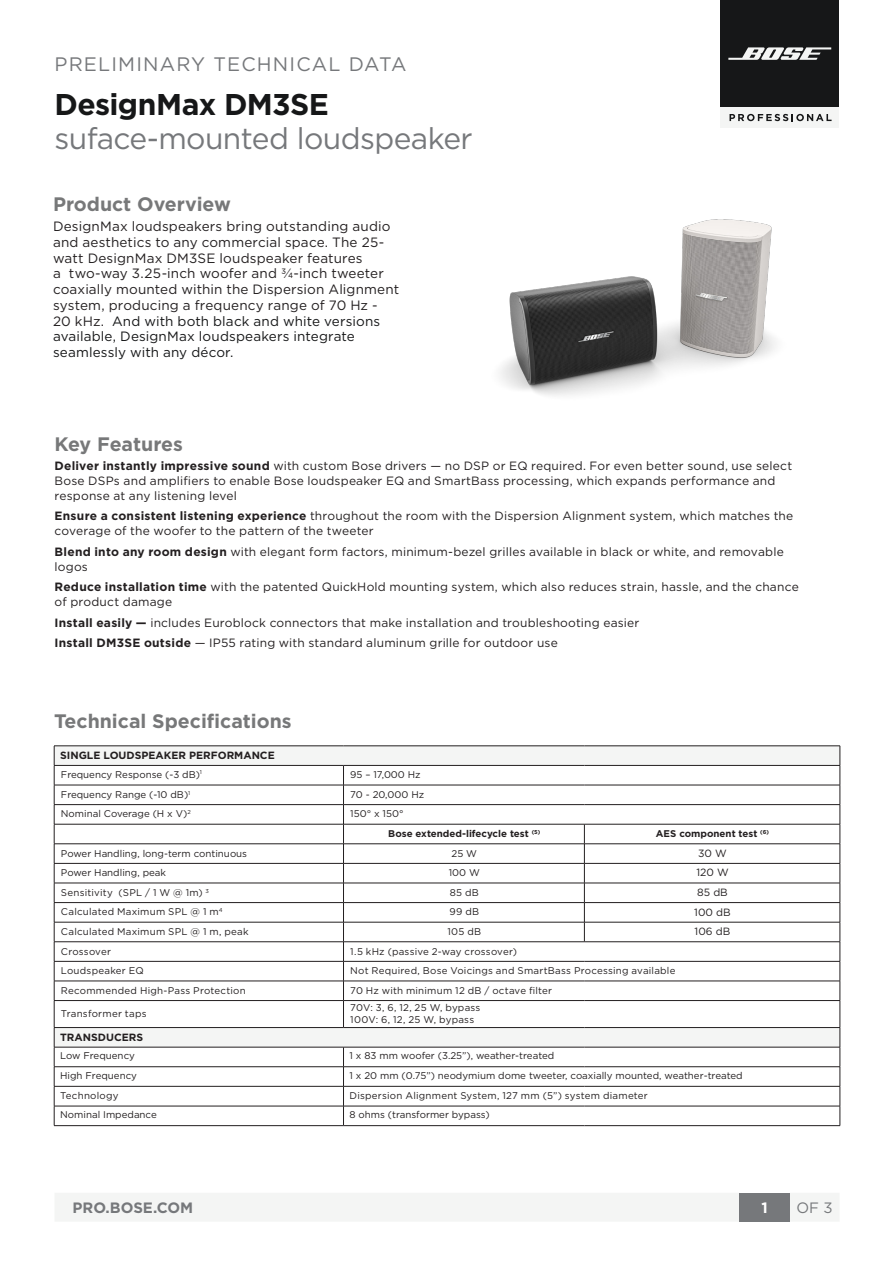
<style>
.page{position:relative;width:893px;height:1263px;background:#fff}
.page>*{position:absolute;margin:0;border:0;box-sizing:border-box;transform-origin:0 0}
.t1{font:30px "Gotham";letter-spacing:-.02em;color:#76787b}
.t2{font:700 30px "Gotham";letter-spacing:-.02em;color:#161718}
.Text_Headers{font:700 19.5px "Gotham";color:#777879}
.t3{font:19.5px "Gotham";letter-spacing:.06em;color:#76787b}
.t4{font:700 15px "Gotham";color:#76787b}
.t5{font:15px "Gotham";color:#76787b}
.t6{font:700 15px "Gotham";color:#fff}
.Body{font:13.5px/15.8px "Gotham";letter-spacing:.01em;color:#231f20}
.Text_Plain_Bulleted{font:12px/15px "Gotham";letter-spacing:.015em;color:#231f20}
.Text_Table_Heading{font:700 10.5px "Gotham";color:#231f20}
.Text_Plain_Table_Cel{font:10.5px "Gotham";color:#231f20}
.Text_Plain_Table_Cel-2{font:9.75px "Gotham";color:#231f20}
.Text_Table_Heading-2{font:9.75px "Gotham";letter-spacing:.015em;color:#231f20}
.Text_Plain_Table_Cel-3{font:9.75px/12px "Gotham";letter-spacing:.025em;color:#231f20}
.Text_Plain_Table_Cel-4{font:9.75px "Gotham";letter-spacing:.02em;color:#231f20}
.Text_Plain_Table_Cel-5{font:700 9.75px "Gotham";color:#231f20}
.s1{color:#161718}
.s2{font-weight:700}
</style>
<div class="page">
<div style="left:721px;top:0;width:118px;height:128px;background:#161718"></div>
<div style="left:721px;top:108px;width:118px;height:20px;background:#f4f5f4"></div>
<svg style="left:729px;top:114px;width:103px;height:7px"></svg>
<svg style="left:728px;top:47px;width:103px;height:13px"></svg>
<div style="left:55px;top:1193px;width:784px;height:29px;background:#f4f5f4"></div>
<div style="left:739px;top:1193px;width:50px;height:29px;background:#76787b"></div>
<hr style="left:54px;top:745px;width:289px;height:1px;background:#231f20">
<hr style="left:343px;top:745px;width:241px;height:1px;background:#231f20">
<hr style="left:584px;top:745px;width:256px;height:1px;background:#231f20">
<svg style="left:54px;top:746px;width:787px;height:379px"></svg>
<hr style="left:584px;top:1106px;width:256px;height:1px;background:#231f20">
<hr style="left:54px;top:1125px;width:289px;height:1px;background:#231f20">
<hr style="left:343px;top:1125px;width:241px;height:1px;background:#231f20">
<hr style="left:584px;top:1125px;width:256px;height:1px;background:#231f20">
<img style="left:500px;top:219px;width:276px;height:177px">
<p class="t3" style="left:55px;top:51px;width:354px">PRELIMINARY TECHNICAL DATA</p>
<p class="t2" style="left:55px;top:84px;width:276px">DesignMax DM3SE</p>
<p class="t1" style="left:55px;top:119px;width:420px">suface-mounted loudspeaker</p>
<p class="Text_Headers" style="left:53px;top:191px;width:179px">Product Overview</p>
<p class="Body" style="left:53px;top:218px;width:348px">DesignMax loudspeakers bring outstanding audio and aesthetics to any commercial space. The 25- watt DesignMax DM3SE loudspeaker features<br>a two-way 3.25-inch woofer and ¾-inch tweeter coaxially mounted within the Dispersion Alignment system, producing a frequency range of 70 Hz -<br>20 kHz. <span class="s1">And with both black and white versions available, DesignMax loudspeakers integrate seamlessly with any décor.</span></p>
<p class="Text_Headers" style="left:55px;top:431px;width:130px">Key Features</p>
<p class="Text_Plain_Bulleted" style="left:55px;top:458px;width:739px"><span class="s2">Deliver instantly impressive sound</span> with custom Bose drivers — no DSP or EQ required. For even better sound, use select<br>Bose DSPs and amplifiers to enable Bose loudspeaker EQ and SmartBass processing, which expands performance and response at any listening level</p>
<p class="Text_Plain_Bulleted" style="left:55px;top:508px;width:740px"><span class="s2">Ensure a consistent listening experience</span> throughout the room with the Dispersion Alignment system, which matches the coverage of the woofer to the pattern of the tweeter</p>
<p class="Text_Plain_Bulleted" style="left:55px;top:544px;width:731px"><span class="s2">Blend into any room design</span> with elegant form factors, minimum-bezel grilles available in black or white, and removable logos</p>
<p class="Text_Plain_Bulleted" style="left:55px;top:579px;width:746px"><span class="s2">Reduce installation time</span> with the patented QuickHold mounting system, which also reduces strain, hassle, and the chance of product damage</p>
<p class="Text_Plain_Bulleted" style="left:55px;top:615px;width:586px"><span class="s2">Install easily —</span> includes Euroblock connectors that make installation and troubleshooting easier</p>
<p class="Text_Plain_Bulleted" style="left:55px;top:635px;width:505px"><span class="s2">Install DM3SE outside</span> — IP55 rating with standard aluminum grille for outdoor use</p>
<p class="Text_Headers" style="left:54px;top:708px;width:239px">Technical Specifications</p>
<p class="Text_Table_Heading" style="left:60px;top:748px;width:216px">SINGLE LOUDSPEAKER PERFORMANCE</p>
<p class="Text_Plain_Table_Cel-2" style="left:61px;top:768px;width:143px">Frequency Response (-3 dB)<sup>1</sup></p>
<p class="Text_Plain_Table_Cel-2" style="left:350px;top:768px;width:72px">95 – 17,000 Hz</p>
<p class="Text_Table_Heading-2" style="left:61px;top:788px;width:131px">Frequency Range (-10 dB)<sup>1</sup></p>
<p class="Text_Plain_Table_Cel-2" style="left:350px;top:788px;width:75px">70 - 20,000 Hz</p>
<p class="Text_Table_Heading-2" style="left:61px;top:808px;width:131px">Nominal Coverage (H x V)<sup>2</sup></p>
<p class="Text_Plain_Table_Cel-2" style="left:350px;top:808px;width:55px">150° x 150°</p>
<p class="Text_Plain_Table_Cel-5" style="left:388px;top:827px;width:154px">Bose extended-lifecycle test <sup>(5)</sup></p>
<p class="Text_Plain_Table_Cel-5" style="left:656px;top:827px;width:115px">AES component test <sup>(6)</sup></p>
<p class="Text_Table_Heading-2" style="left:61px;top:847px;width:188px">Power Handling, long-term continuous</p>
<p class="Text_Plain_Table_Cel-2" style="left:452px;top:847px;width:27px">25 W</p>
<p class="Text_Plain_Table_Cel" style="left:698px;top:846px;width:30px">30 W</p>
<p class="Text_Table_Heading-2" style="left:61px;top:866px;width:107px">Power Handling, peak</p>
<p class="Text_Plain_Table_Cel-2" style="left:449px;top:866px;width:33px">100 W</p>
<p class="Text_Plain_Table_Cel" style="left:696px;top:866px;width:34px">120 W</p>
<p class="Text_Table_Heading-2" style="left:61px;top:886px;width:150px">Sensitivity (SPL / 1 W @ 1m) <sup>3</sup></p>
<p class="Text_Plain_Table_Cel-2" style="left:450px;top:886px;width:31px">85 dB</p>
<p class="Text_Plain_Table_Cel" style="left:697px;top:886px;width:32px">85 dB</p>
<p class="Text_Table_Heading-2" style="left:61px;top:906px;width:163px">Calculated Maximum SPL @ 1 m<sup>4</sup></p>
<p class="Text_Plain_Table_Cel-2" style="left:449px;top:906px;width:31px">99 dB</p>
<p class="Text_Plain_Table_Cel" style="left:694px;top:905px;width:38px">100 dB</p>
<p class="Text_Table_Heading-2" style="left:61px;top:925px;width:189px">Calculated Maximum SPL @ 1 m, peak</p>
<p class="Text_Plain_Table_Cel-2" style="left:447px;top:925px;width:35px">105 dB</p>
<p class="Text_Plain_Table_Cel" style="left:695px;top:925px;width:37px">106 dB</p>
<p class="Text_Table_Heading-2" style="left:61px;top:945px;width:52px">Crossover</p>
<p class="Text_Plain_Table_Cel-4" style="left:350px;top:945px;width:168px">1.5 kHz (passive 2-way crossover)</p>
<p class="Text_Table_Heading-2" style="left:61px;top:964px;width:84px">Loudspeaker EQ</p>
<p class="Text_Plain_Table_Cel-3" style="left:350px;top:964px;width:327px">Not Required, Bose Voicings and SmartBass Processing available</p>
<p class="Text_Table_Heading-2" style="left:61px;top:984px;width:186px">Recommended High-Pass Protection</p>
<p class="Text_Plain_Table_Cel-4" style="left:350px;top:984px;width:203px">70 Hz with minimum 12 dB / octave filter</p>
<p class="Text_Table_Heading-2" style="left:61px;top:1007px;width:87px">Transformer taps</p>
<p class="Text_Plain_Table_Cel-3" style="left:350px;top:1001px;width:132px">70V: 3, 6, 12, 25 W, bypass<br>100V: 6, 12, 25 W, bypass</p>
<p class="Text_Table_Heading" style="left:60px;top:1030px;width:84px">TRANSDUCERS</p>
<p class="Text_Plain_Table_Cel-2" style="left:60px;top:1050px;width:76px">Low Frequency</p>
<p class="Text_Plain_Table_Cel-2" style="left:349px;top:1050px;width:206px">1 x 83 mm woofer (3.25”), weather-treated</p>
<p class="Text_Plain_Table_Cel-2" style="left:60px;top:1069px;width:78px">High Frequency</p>
<p class="Text_Plain_Table_Cel-2" style="left:349px;top:1069px;width:395px">1 x 20 mm (0.75”) neodymium dome tweeter, coaxially mounted, weather-treated</p>
<p class="Text_Plain_Table_Cel-3" style="left:60px;top:1089px;width:60px">Technology</p>
<p class="Text_Plain_Table_Cel-3" style="left:349px;top:1089px;width:300px">Dispersion Alignment System, 127 mm (5”) system diameter</p>
<p class="Text_Plain_Table_Cel-2" style="left:60px;top:1109px;width:98px">Nominal Impedance</p>
<p class="Text_Plain_Table_Cel-2" style="left:349px;top:1109px;width:142px">8 ohms (transformer bypass)</p>
<p class="t4" style="left:73px;top:1198px;width:122px">PRO.BOSE.COM</p>
<p class="t6" style="left:761px;top:1198px;width:8px">1</p>
<p class="t5" style="left:796px;top:1198px;width:38px">OF 3</p>
</div>
